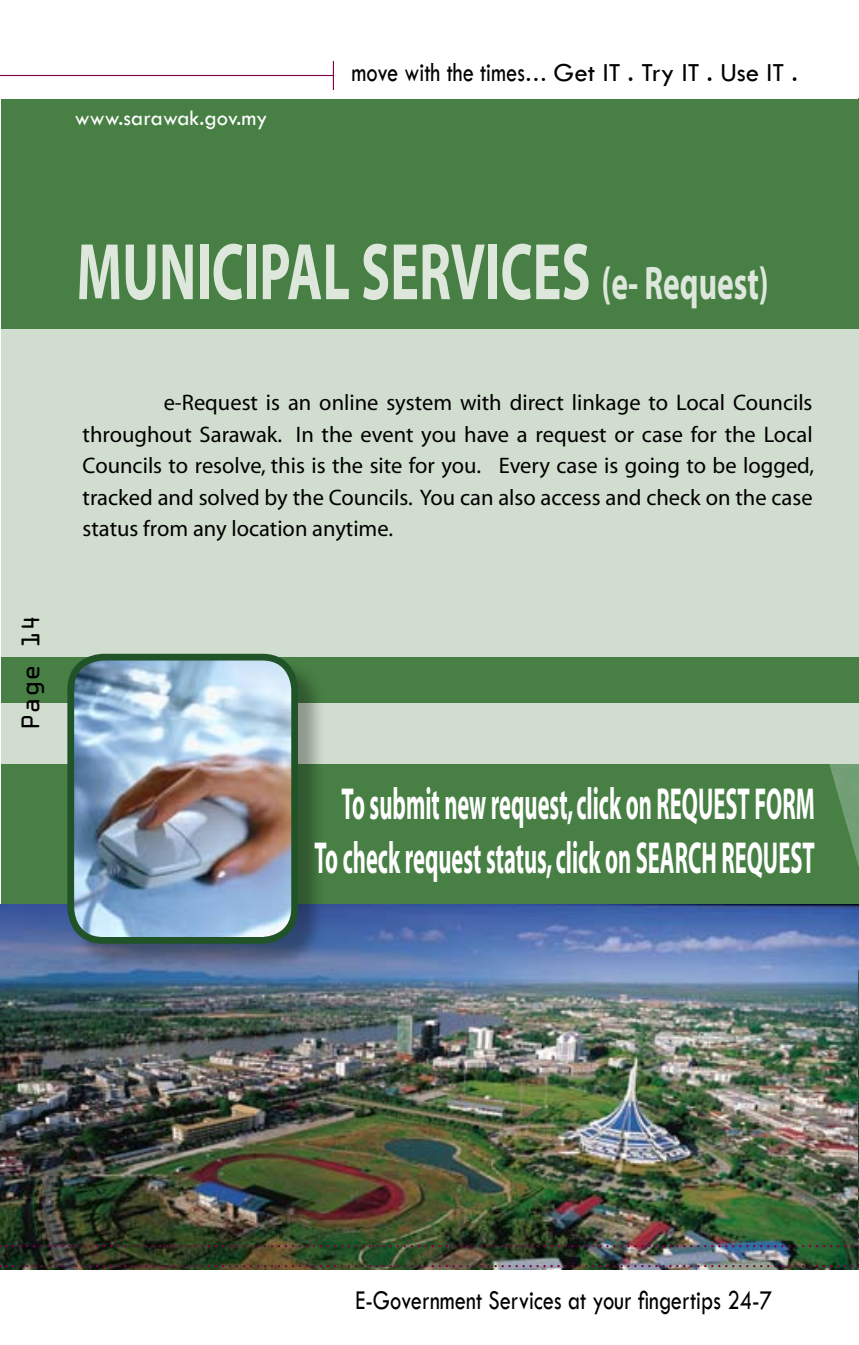
<style>
.page{position:relative;width:859px;height:1345px;background:#fff}
.page>*{position:absolute;margin:0;border:0;box-sizing:border-box;transform-origin:0 0}
.t1{font:700 81px "Myriad";color:#dee7db;scale:.67 1}
.t2{font:700 45px/54px "Myriad";color:#fff;text-align:center;scale:.5 1}
.t3{font:28.12px "Tw Cen";color:#000;scale:.8 1}
.t4{font:27px "Tw Cen";color:#000}
.t5{font:27px "OCRA Extended";color:#000}
.t6{font:22.5px/31.5px "Myriad";color:#000;text-align:justify}
.t7{font:22.5px "Tw Cen";color:#fff}
.s1{font-size:28.12px}
.s2{font-size:22.5px}
.s3{font-size:47.25px}
</style>
<div class="page">
<hr style="left:0;top:75px;width:333px;height:1px;background:#7b0046">
<svg style="left:333px;top:61px;width:1px;height:29px"></svg>
<div style="left:2px;top:742px;width:857px;height:522px;background:#477f44"></div>
<img style="left:0;top:904px;width:859px;height:365px">
<img style="left:736px;top:764px;width:123px;height:377px">
<img style="left:0;top:1245px;width:858px;height:2px">
<img style="left:0;top:1264px;width:859px;height:3px">
<hr style="left:858px;top:98px;width:1px;height:230px;background:#846728">
<img style="left:858px;top:970px;width:1px;height:294px">
<div style="left:2px;top:328px;width:857px;height:436px;background:#d1ddce"></div>
<div style="left:2px;top:657px;width:857px;height:45px;background:#477f44"></div>
<div style="left:1px;top:99px;width:858px;height:230px;background:#477f44"></div>
<div style="left:70px;top:656px;width:259px;height:317px;background:#000;opacity:.31"></div>
<img style="left:71px;top:657px;width:223px;height:281px">
<div style="left:67px;top:654px;width:231px;height:289px;border:7px solid #215329;border-radius:32px"></div>
<p class="t7" style="left:75px;top:105px;width:194px">www.sarawak.gov.my</p>
<p class="t4" style="left:351px;top:56px;width:448px"><span class="s1">move with the times</span><span class="s2">…</span> Get IT . Try IT . Use IT .</p>
<p class="t5" style="left:16px;top:730px;width:116px;rotate:-90deg">Page 14</p>
<h1 class="t1" style="left:76px;top:230px;width:1034px">MUNICIPAL SERVICES <span class="s3">(e- Request)</span></h1>
<p class="t6" style="left:83px;top:388px;width:733px;text-indent:81px">e-Request is an online system with direct linkage to Local Councils throughout Sarawak. In the event you have a request or case for the Local Councils to resolve, this is the site for you. Every case is going to be logged, tracked and solved by the Councils. You can also access and check on the case status from any location anytime.</p>
<h2 class="t2" style="left:314px;top:779px;width:1002px">To submit new request, click on REQUEST FORM<br>To check request status, click on SEARCH REQUEST</h2>
<p class="t3" style="left:355px;top:1283px;width:522px">E-Government Services at your fingertips 24-7</p>
</div>
